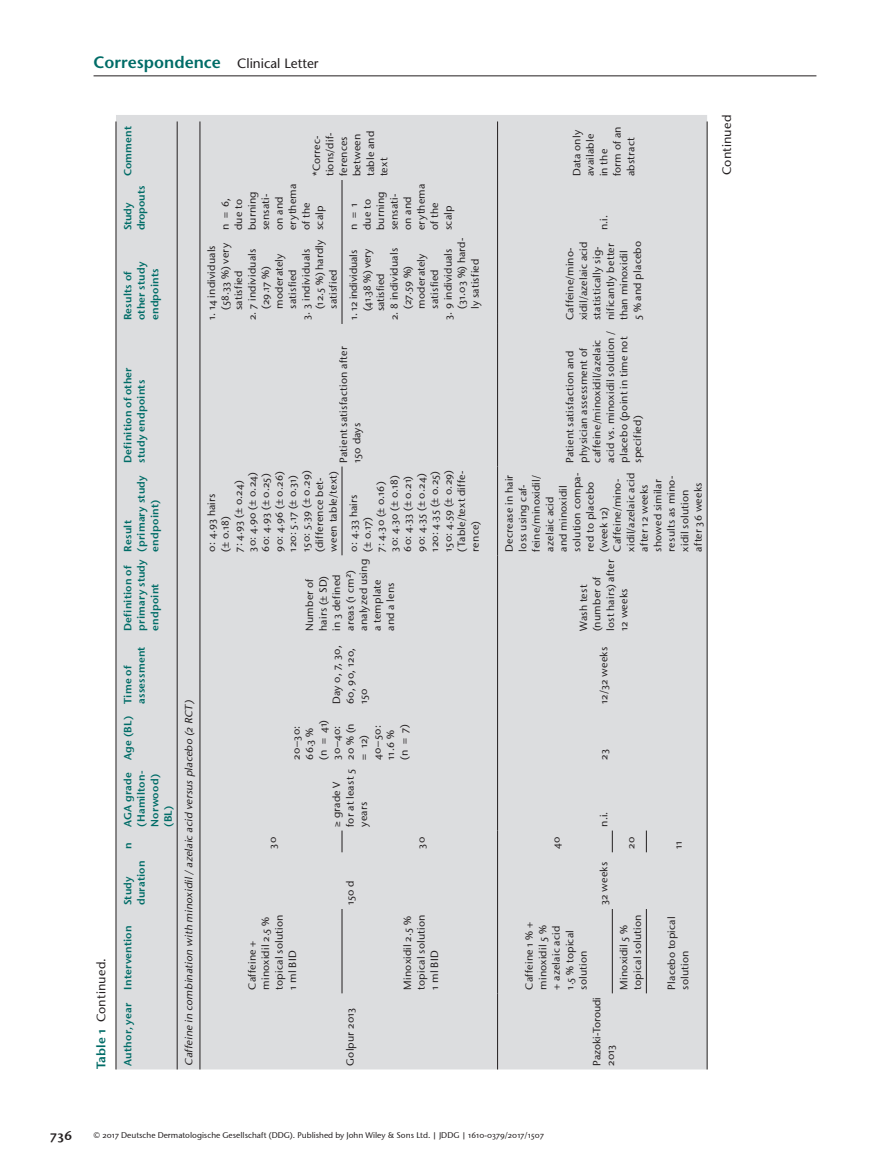
<style>
.page{position:relative;width:893px;height:1174px;background:#fff}
.page>*{position:absolute;margin:0;border:0;box-sizing:border-box;transform-origin:0 0}
.t1{font:600 16.5px "Stone Sans";color:#006c67}
.t2{font:13.2px "Stone Sans Sem OSITCTT Semi";color:#231f20}
.t3{font:12.45px "Stone Sans OSITCTT Medium";letter-spacing:.01em;color:#231f20}
.t4{font:10.5px/13.5px "Stone Sans OSITCTT Medium";letter-spacing:.015em;color:#231f20}
.t5{font:10.5px/13.5px "Stone Sans Sem OSITCTT Semi";letter-spacing:.015em;color:#006c67}
.t6{font:italic 10.5px "Stone Sans OSITCTT Medium";color:#231f20}
.t7{font:10.5px/13.5px "Stone Sans OSITCTT Medium";letter-spacing:-.005em;color:#231f20}
.t8{font:10.5px/13.5px "Stone Sans Sem OSITCTT Semi";letter-spacing:-.015em;color:#006c67}
.t9{font:8.25px "Stone Sans OSITCTT Medium";color:#231f20}
.s1{font-weight:400;font-size:13.5px;color:#231f20}
.s2{font-family:"Stone Sans Sem OSITCTT Semi";color:#006c67}
</style>
<div class="page">
<hr style="left:94px;top:76px;width:722px;height:1px;background:#231f20">
<div style="left:116px;top:115px;width:591px;height:954px;background:#dcdddf"></div>
<hr style="left:200px;top:121px;width:1px;height:948px;background:#231f20">
<hr style="left:116px;top:121px;width:1px;height:948px;background:#231f20">
<hr style="left:177px;top:121px;width:1px;height:948px;background:#231f20">
<hr style="left:497px;top:993px;width:1px;height:76px;background:#231f20">
<hr style="left:497px;top:555px;width:1px;height:275px;background:#231f20">
<hr style="left:497px;top:324px;width:1px;height:142px;background:#231f20">
<hr style="left:497px;top:121px;width:1px;height:59px;background:#231f20">
<hr style="left:497px;top:830px;width:1px;height:163px;background:#231f20">
<hr style="left:497px;top:466px;width:1px;height:89px;background:#231f20">
<hr style="left:497px;top:180px;width:1px;height:144px;background:#231f20">
<hr style="left:342px;top:909px;width:1px;height:84px;background:#231f20">
<svg style="left:342px;top:830px;width:1px;height:22px"></svg>
<hr style="left:342px;top:466px;width:1px;height:89px;background:#231f20">
<hr style="left:342px;top:180px;width:1px;height:144px;background:#231f20">
<hr style="left:707px;top:121px;width:1px;height:948px;background:#231f20">
<svg style="left:612px;top:830px;width:1px;height:22px"></svg>
<svg style="left:646px;top:830px;width:1px;height:22px"></svg>
<hr style="left:612px;top:909px;width:1px;height:84px;background:#231f20">
<hr style="left:646px;top:909px;width:1px;height:84px;background:#231f20">
<h1 class="t1" style="left:94px;top:55px;width:227px">Correspondence <span class="s1">Clinical Letter</span></h1>
<p class="t3" style="left:94px;top:1069px;width:112px;rotate:-90deg"><span class="s2">Table 1</span> Continued.</p>
<p class="t5" style="left:121px;top:176px;width:52px;rotate:-90deg">Comment</p>
<p class="t8" style="left:121px;top:230px;width:46px;rotate:-90deg">Study dropouts</p>
<p class="t5" style="left:121px;top:320px;width:60px;rotate:-90deg">Results of other study endpoints</p>
<p class="t5" style="left:121px;top:463px;width:97px;rotate:-90deg">Definition of other study endpoints</p>
<p class="t5" style="left:121px;top:551px;width:78px;rotate:-90deg">Result (primary study endpoint)</p>
<p class="t5" style="left:121px;top:631px;width:73px;rotate:-90deg">Definition of primary study endpoint</p>
<p class="t5" style="left:121px;top:704px;width:59px;text-indent:-55px;rotate:-90deg">Age (BL) Time of assessment</p>
<p class="t5" style="left:121px;top:826px;width:57px;rotate:-90deg">AGA grade (Hamilton-<br>Norwood) (BL)</p>
<p class="t5" style="left:121px;top:848px;width:8px;rotate:-90deg">n</p>
<p class="t5" style="left:121px;top:905px;width:46px;rotate:-90deg">Study duration</p>
<p class="t5" style="left:121px;top:989px;width:66px;rotate:-90deg">Intervention</p>
<p class="t5" style="left:121px;top:1065px;width:64px;rotate:-90deg">Author, year</p>
<p class="t6" style="left:182px;top:1065px;width:369px;rotate:-90deg">Caffeine in combination with minoxidil/azelaic acid versus p lacebo (2 RCT)</p>
<p class="t4" style="left:310px;top:176px;width:47px;rotate:-90deg">*Correc&shy;tions/dif&shy;ferences between table and text</p>
<p class="t4" style="left:218px;top:230px;width:48px;rotate:-90deg">n = 6, due to burning sensati&shy;on and erythema of the scalp</p>
<p class="t4" style="left:205px;top:310px;width:69px;text-indent:-10px;rotate:-90deg">1. 14 individuals (58.33 %) very satisfied</p>
<p class="t4" style="left:245px;top:309px;width:62px;text-indent:-11px;rotate:-90deg">2. 7 individuals (29.17 %) moderately satisfied</p>
<p class="t4" style="left:299px;top:309px;width:71px;text-indent:-11px;rotate:-90deg">3. 3 individuals (12.5 %) hardly satisfied</p>
<p class="t4" style="left:347px;top:230px;width:48px;rotate:-90deg">n = 1 due to burning sensati&shy;on and erythema of the scalp</p>
<p class="t4" style="left:347px;top:311px;width:64px;text-align:justify;text-indent:-9px;rotate:-90deg">1. 12 individuals (41.38 %) very satisfied</p>
<p class="t4" style="left:387px;top:309px;width:62px;text-indent:-11px;rotate:-90deg">2. 8 individuals (27.59 %) moderately satisfied</p>
<p class="t4" style="left:441px;top:309px;width:73px;text-indent:-11px;rotate:-90deg">3. 9 individuals (31.03 %) hard&shy;ly satisfied</p>
<p class="t4" style="left:337px;top:463px;width:118px;rotate:-90deg">Patient satisfaction after<br>150 days</p>
<p class="t4" style="left:205px;top:551px;width:82px;rotate:-90deg">0: 4.93 hairs<br>(± 0.18)<br>7: 4.93 (± 0.24)<br>30: 4.90 (± 0.24)<br>60: 4.93 (± 0.25)<br>90: 4.96 (± 0.26)<br>120: 5.17 (± 0.31)<br>150: 5.39 (± 0.29) (difference bet&shy;ween table/text)</p>
<p class="t4" style="left:347px;top:551px;width:83px;rotate:-90deg">0: 4.33 hairs<br>(± 0.17)<br>7: 4.30 (± 0.16)<br>30: 4.30 (± 0.18)<br>60: 4.33 (± 0.21)<br>90: 4.35 (± 0.24)<br>120: 4.35 (± 0.25)<br>150: 4.59 (± 0.29) (Table/text diffe&shy;rence)</p>
<p class="t4" style="left:303px;top:631px;width:73px;rotate:-90deg">Number of hairs (± SD)<br>in 3 defined areas (1 cm²) analyzed using a template and a lens</p>
<p class="t4" style="left:330px;top:704px;width:60px;rotate:-90deg">Day 0, 7, 30,<br>60, 90, 120,<br>150</p>
<p class="t4" style="left:289px;top:759px;width:41px;rotate:-90deg">20–30:<br>66.3 % (n = 41)<br>30–40:<br>20 % (n = 12)<br>40–50:<br>11.6 % (n = 7)</p>
<p class="t4" style="left:266px;top:848px;width:13px;rotate:-90deg">30</p>
<p class="t4" style="left:245px;top:989px;width:77px;rotate:-90deg">Caffeine + minoxidil 2.5 % topical solution<br>1 ml BID</p>
<p class="t4" style="left:330px;top:826px;width:59px;rotate:-90deg">≥ grade V for at least 5 years</p>
<p class="t4" style="left:343px;top:905px;width:26px;rotate:-90deg">150 d</p>
<p class="t4" style="left:343px;top:1065px;width:60px;rotate:-90deg">Golpur 2013</p>
<p class="t4" style="left:414px;top:848px;width:13px;rotate:-90deg">30</p>
<p class="t4" style="left:401px;top:989px;width:77px;rotate:-90deg">Minoxidil 2.5 % topical solution<br>1 ml BID</p>
<p class="t4" style="left:570px;top:176px;width:51px;rotate:-90deg">Data only available in the form of an abstract</p>
<p class="t4" style="left:597px;top:230px;width:17px;rotate:-90deg">n.i.</p>
<p class="t4" style="left:563px;top:320px;width:81px;rotate:-90deg">Caffeine/mino&shy;xidil/azelaic acid statistically sig&shy;nificantly better than minoxidil<br>5 % and placebo</p>
<p class="t4" style="left:563px;top:463px;width:134px;rotate:-90deg">Patient satisfaction and physician assessment of caffeine/minoxidil/azelaic acid vs. minoxidil solution / placebo (point in time not specified)</p>
<p class="t4" style="left:502px;top:551px;width:80px;rotate:-90deg">Decrease in hair loss using caf&shy;feine/minoxidil/ azelaic acid<br>and minoxidil solution compa&shy;red to placebo (week 12)<br>Caffeine/mino&shy;xidil/azelaic acid after 12 weeks showed similar results as mino&shy;xidil solution after 36 weeks</p>
<p class="t4" style="left:577px;top:631px;width:73px;rotate:-90deg">Wash test (number of lost hairs) after<br>12 weeks</p>
<p class="t4" style="left:597px;top:704px;width:59px;rotate:-90deg">12/32 weeks</p>
<p class="t3" style="left:719px;top:175px;width:62px;rotate:-90deg">Continued</p>
<p class="t4" style="left:597px;top:759px;width:12px;rotate:-90deg">23</p>
<p class="t4" style="left:549px;top:848px;width:14px;rotate:-90deg">40</p>
<p class="t4" style="left:522px;top:989px;width:69px;rotate:-90deg">Caffeine 1 % + minoxidil 5 % + azelaic acid<br>1.5 % topical solution</p>
<p class="t4" style="left:597px;top:826px;width:17px;rotate:-90deg">n.i.</p>
<p class="t4" style="left:597px;top:905px;width:45px;rotate:-90deg">32 weeks</p>
<p class="t4" style="left:624px;top:848px;width:14px;rotate:-90deg">20</p>
<p class="t4" style="left:617px;top:989px;width:77px;rotate:-90deg">Minoxidil 5 % topical solution</p>
<p class="t7" style="left:590px;top:1065px;width:70px;rotate:-90deg">Pazoki-Toroudi<br>2013</p>
<p class="t4" style="left:671px;top:848px;width:10px;rotate:-90deg">11</p>
<p class="t4" style="left:665px;top:989px;width:75px;rotate:-90deg">Placebo topical solution</p>
<p class="t2" style="left:50px;top:1126px;width:23px">736</p>
<p class="t9" style="left:94px;top:1130px;width:452px">© 2017 Deutsche Dermatologische Gesellschaft (DDG). Published by John Wiley &amp; Sons Ltd. | JDDG | 1610-0379/2017/1507</p>
</div>
